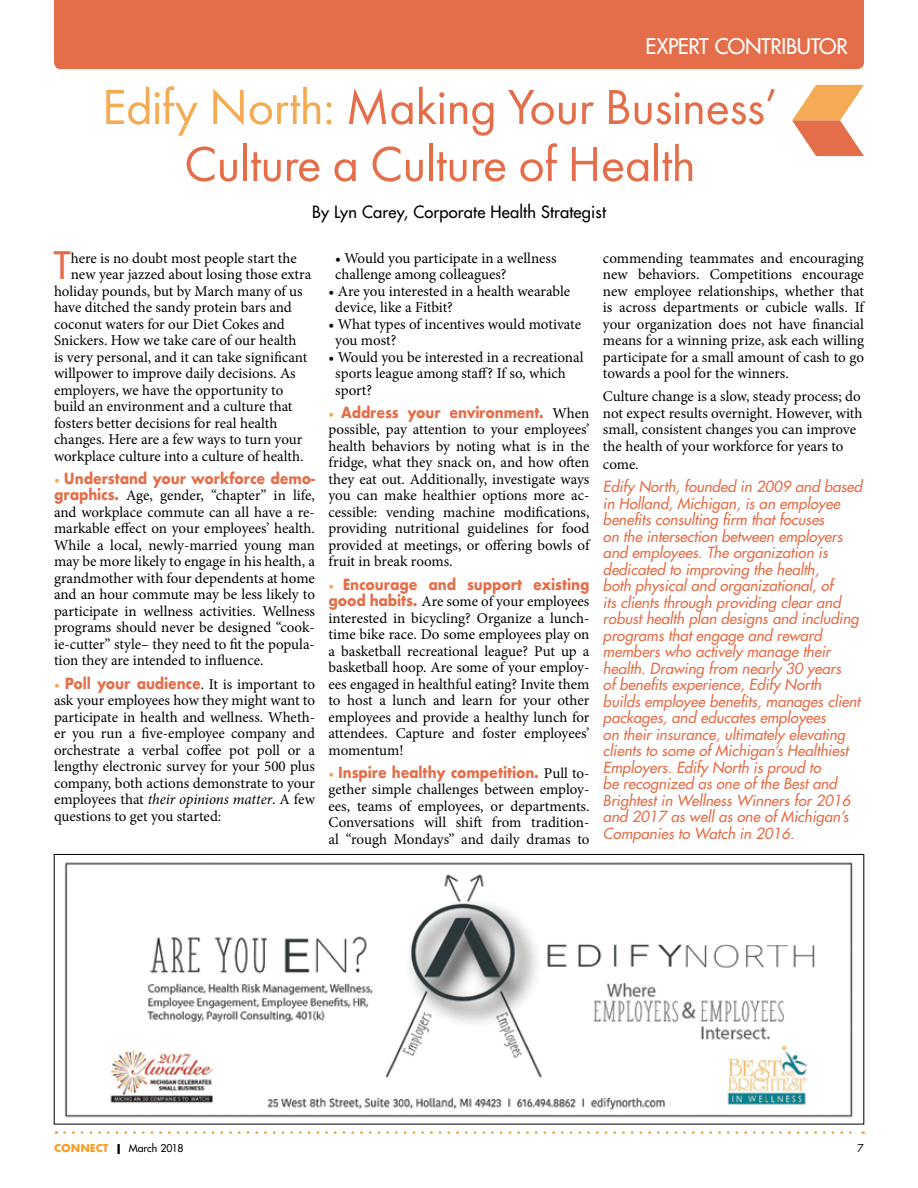
<style>
.page{position:relative;width:918px;height:1188px;background:#fff}
.page>*{position:absolute;margin:0;border:0;box-sizing:border-box;transform-origin:0 0}
.t1{font:51px/57px "Futura PT";letter-spacing:-.01em;color:#e46e49;text-align:center}
.t2{font:36.9px "Futura";color:#e46e49}
.t3{font:21px "Futura";letter-spacing:-.02em;color:#fff}
.t4{font:16.5px "Futura";letter-spacing:.01em;color:#000}
.t5{font:15px/16.5px "Minion Pro";letter-spacing:-.005em;color:#000;text-align:justify}
.t6{font:italic 15px/16.5px "Futura";color:#e46e49}
.t7{font:700 15px "Futura";letter-spacing:-.01em;color:#e46e49;scale:.9 1}
.t8{font:10.5px "Futura";color:#000}
.t9{font:10.5px "Futura";color:#000}
.s1{color:#f4ab53}
.s2{font-family:"Minion Pro";font-weight:400;color:#f4ab53}
.s3{font-family:"Futura";font-weight:700;color:#e46e49}
.s4{font-family:"Minion Pro";font-weight:400;color:#000}
.s5{font-style:italic}
.s6{font-weight:700;color:#f99c25}
.s7{font-weight:700}
</style>
<div class="page">
<div style="left:54px;top:0;width:810px;height:69px;background:#e46e49"></div>
<svg style="left:792px;top:85px;width:72px;height:71px"></svg>
<svg style="left:65px;top:1131px;width:799px;height:3px"></svg>
<img style="left:64px;top:862px;width:789px;height:256px">
<h3 class="t3" style="left:646px;top:33px;width:204px">EXPERT CONTRIBUTOR</h3>
<h1 class="t1" style="left:102px;top:78px;width:677px"><span class="s1">Edify North:</span> Making Your Business’<br>Culture a Culture of Health</h1>
<p class="t4" style="left:312px;top:202px;width:295px">By Lyn Carey, Corporate Health Strategist</p>
<h2 class="t2" style="left:54px;top:243px;width:18px">T</h2>
<p class="t5" style="left:71px;top:250px;width:228px">here is no doubt most people start the</p>
<p class="t5" style="left:71px;top:266px;width:242px">new year jazzed about losing those extra</p>
<p class="t5" style="left:54px;top:283px;width:250px">holiday pounds, but by March many of us</p>
<p class="t5" style="left:54px;top:299px;width:239px">have ditched the sandy protein bars and</p>
<p class="t5" style="left:54px;top:316px;width:232px">coconut waters for our Diet Cokes and</p>
<p class="t5" style="left:54px;top:332px;width:244px">Snickers. How we take care of our health</p>
<p class="t5" style="left:54px;top:349px;width:255px">is very personal, and it can take significant</p>
<p class="t5" style="left:54px;top:365px;width:243px">willpower to improve daily decisions. As</p>
<p class="t5" style="left:54px;top:382px;width:231px">employers, we have the opportunity to</p>
<p class="t5" style="left:54px;top:398px;width:240px">build an environment and a culture that</p>
<p class="t5" style="left:54px;top:415px;width:225px">fosters better decisions for real health</p>
<p class="t5" style="left:54px;top:431px;width:250px">changes. Here are a few ways to turn your</p>
<p class="t5" style="left:54px;top:448px;width:251px">workplace culture into a culture of health.</p>
<p class="t7" style="left:54px;top:467px;width:291px"><span class="s2">•</span> Understand your workforce demo-</p>
<p class="t5" style="left:54px;top:488px;width:263px"><span class="s3">graphics.</span> Age, gender, “chapter” in life, and workplace commute can all have a re&shy;markable effect on your employees’ health.<br>While a local, newly-married young man may be more likely to engage in his health, a grandmother with four dependents at home and an hour commute may be less likely to participate in wellness activities. Wellness programs should never be designed “cook&shy;ie-cutter” style– they need to fit the popula&shy;tion they are intended to influence.</p>
<p class="t7" style="left:54px;top:672px;width:291px"><span class="s2">•</span> Poll your audience<span class="s4">. It is important to</span></p>
<p class="t5" style="left:54px;top:692px;width:263px">ask your employees how they might want to participate in health and wellness. Wheth&shy;er you run a five-employee company and orchestrate a verbal coffee pot poll or a lengthy electronic survey for your 500 plus company, both actions demonstrate to your employees that <span class="s5">their opinions matter</span>. A few questions to get you started:</p>
<p class="t5" style="left:335px;top:250px;width:223px">• Would you participate in a wellness challenge among colleagues?</p>
<p class="t5" style="left:335px;top:283px;width:237px;text-indent:-7px">• Are you interested in a health wearable device, like a Fitbit?</p>
<p class="t5" style="left:335px;top:316px;width:247px;text-indent:-7px">• What types of incentives would motivate you most?</p>
<p class="t5" style="left:335px;top:349px;width:250px;text-align:left;text-indent:-7px">• Would you be interested in a recreational sports league among staff? If so, which sport?</p>
<p class="t7" style="left:329px;top:401px;width:291px"><span class="s2">•</span> Address your environment. <span class="s4">When</span></p>
<p class="t5" style="left:329px;top:422px;width:263px">possible, pay attention to your employees’ health behaviors by noting what is in the fridge, what they snack on, and how often they eat out. Additionally, investigate ways you can make healthier options more ac&shy;cessible: vending machine modifications, providing nutritional guidelines for food provided at meetings, or offering bowls of fruit in break rooms.</p>
<p class="t7" style="left:329px;top:573px;width:291px"><span class="s2">•</span> Encourage and support existing</p>
<p class="t5" style="left:329px;top:593px;width:263px"><span class="s3">good habits.</span> Are some of your employees interested in bicycling? Organize a lunch&shy;time bike race. Do some employees play on a basketball recreational league? Put up a basketball hoop. Are some of your employ&shy;ees engaged in healthful eating? Invite them to host a lunch and learn for your other employees and provide a healthy lunch for attendees. Capture and foster employees’ momentum!</p>
<p class="t7" style="left:329px;top:761px;width:291px"><span class="s2">•</span> Inspire healthy competition. <span class="s4">Pull to-</span></p>
<p class="t5" style="left:328px;top:782px;width:263px">gether simple challenges between employ&shy;ees, teams of employees, or departments.<br>Conversations will shift from tradition&shy;al “rough Mondays” and daily dramas to</p>
<p class="t5" style="left:603px;top:250px;width:263px">commending teammates and encouraging new behaviors. Competitions encourage new employee relationships, whether that is across departments or cubicle walls. If your organization does not have financial means for a winning prize, ask each willing participate for a small amount of cash to go towards a pool for the winners.</p>
<p class="t5" style="left:603px;top:389px;width:261px;text-align:left">Culture change is a slow, steady process; do not expect results overnight. However, with small, consistent changes you can improve the health of your workforce for years to</p>
<p class="t5" style="left:603px;top:456px;width:37px">come.</p>
<p class="t6" style="left:603px;top:479px;width:261px">Edify North, founded in 2009 and based in Holland, Michigan, is an employee benefits consulting firm that focuses<br>on the intersection between employers and employees. The organization is dedicated to improving the health,<br>both physical and organizational, of<br>its clients through providing clear and robust health plan designs and including programs that engage and reward members who actively manage their health. Drawing from nearly 30 years<br>of benefits experience, Edify North builds employee benefits, manages client packages, and educates employees<br>on their insurance, ultimately elevating clients to some of Michigan’s Healthiest Employers. Edify North is proud to<br>be recognized as one of the Best and Brightest in Wellness Winners for 2016 and 2017 as well as one of Michigan’s Companies to Watch in 2016.</p>
<p class="t8" style="left:54px;top:1142px;width:131px"><span class="s6">CONNECT</span> <span class="s7">|</span> March 2018</p>
<p class="t9" style="left:858px;top:1142px;width:8px">7</p>
</div>
